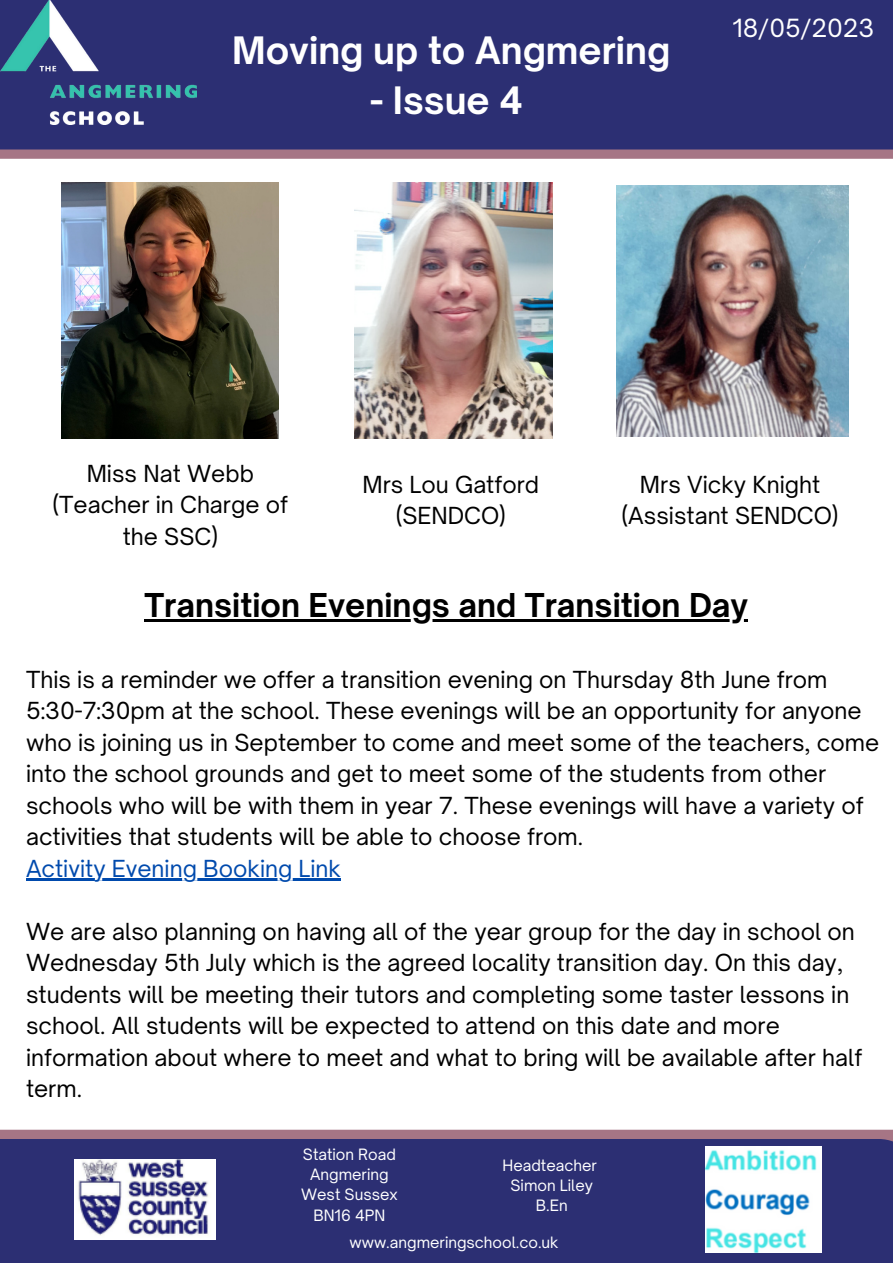
<style>
.page{position:relative;width:893px;height:1264px;background:#fff}
.page>*{position:absolute;margin:0;border:0;box-sizing:border-box;transform-origin:0 0}
.t1{font:700 36.15px "Open Sauce One";color:#fff}
.t2{font:700 31.5px "Open Sauce One";color:#000}
.t3{font:24px "Open Sauce One";color:#fff}
.t4{font:22.5px/31.5px "Open Sauce One";color:#000;text-align:center}
.t5{font:22.5px "Open Sauce One";color:#004aad}
.t6{font:15px "Open Sauce One";color:#fff}
</style>
<div class="page">
<img style="left:617px;top:185px;width:231px;height:251px">
<div style="left:0;top:146px;width:892px;height:13px;background:#a67585"></div>
<div style="left:0;top:1129px;width:892px;height:13px;background:#a67585"></div>
<div style="left:0;top:0;width:892px;height:149px;background:#2c2f73"></div>
<img style="left:0;top:0;width:197px;height:125px">
<div style="left:0;top:1138px;width:892px;height:124px;background:#2c2f73"></div>
<img style="left:74px;top:1159px;width:142px;height:80px">
<img style="left:705px;top:1146px;width:116px;height:106px">
<img style="left:62px;top:182px;width:217px;height:257px">
<img style="left:354px;top:182px;width:198px;height:257px">
<hr style="left:144px;top:619px;width:604px;height:2px;background:#000">
<hr style="left:26px;top:877px;width:315px;height:3px;background:#004aad">
<p class="t1" style="left:232px;top:28px;width:440px">Moving up to Angmering</p>
<p class="t1" style="left:370px;top:78px;width:154px">- Issue 4</p>
<p class="t3" style="left:732px;top:13px;width:143px">18/05/2023</p>
<p class="t4" style="left:53px;top:457px;width:237px">Miss Nat Webb (Teacher in Charge of the SSC)</p>
<p class="t4" style="left:362px;top:468px;width:178px">Mrs Lou Gatford (SENDCO)</p>
<p class="t4" style="left:621px;top:468px;width:218px">Mrs Vicky Knight (Assistant SENDCO)</p>
<p class="t2" style="left:144px;top:585px;width:605px">Transition Evenings and Transition Day</p>
<p class="t4" style="left:26px;top:663px;width:854px;text-align:left">This is a reminder we offer a transition evening on Thursday 8th June from 5:30-7:30pm at the school. These evenings will be an opportunity for anyone who is joining us in September to come and meet some of the teachers, come into the school grounds and get to meet some of the students from other schools who will be with them in year 7. These evenings will have a variety of activities that students will be able to choose from.</p>
<p class="t5" style="left:26px;top:854px;width:316px">Activity Evening Booking Link</p>
<p class="t4" style="left:26px;top:915px;width:837px;text-align:left">We are also planning on having all of the year group for the day in school on Wednesday 5th July which is the agreed locality transition day. On this day, students will be meeting their tutors and completing some taster lessons in school. All students will be expected to attend on this date and more information about where to meet and what to bring will be available after half term.</p>
<p class="t6" style="left:303px;top:1144px;width:94px">Station Road</p>
<p class="t6" style="left:310px;top:1164px;width:80px">Angmering</p>
<p class="t6" style="left:301px;top:1185px;width:98px">West Sussex</p>
<p class="t6" style="left:313px;top:1205px;width:74px">BN16 4PN</p>
<p class="t6" style="left:502px;top:1155px;width:96px">Headteacher</p>
<p class="t6" style="left:510px;top:1175px;width:84px">Simon Liley</p>
<p class="t6" style="left:536px;top:1196px;width:33px">B.En</p>
<p class="t6" style="left:349px;top:1232px;width:211px">www.angmeringschool.co.uk</p>
</div>
